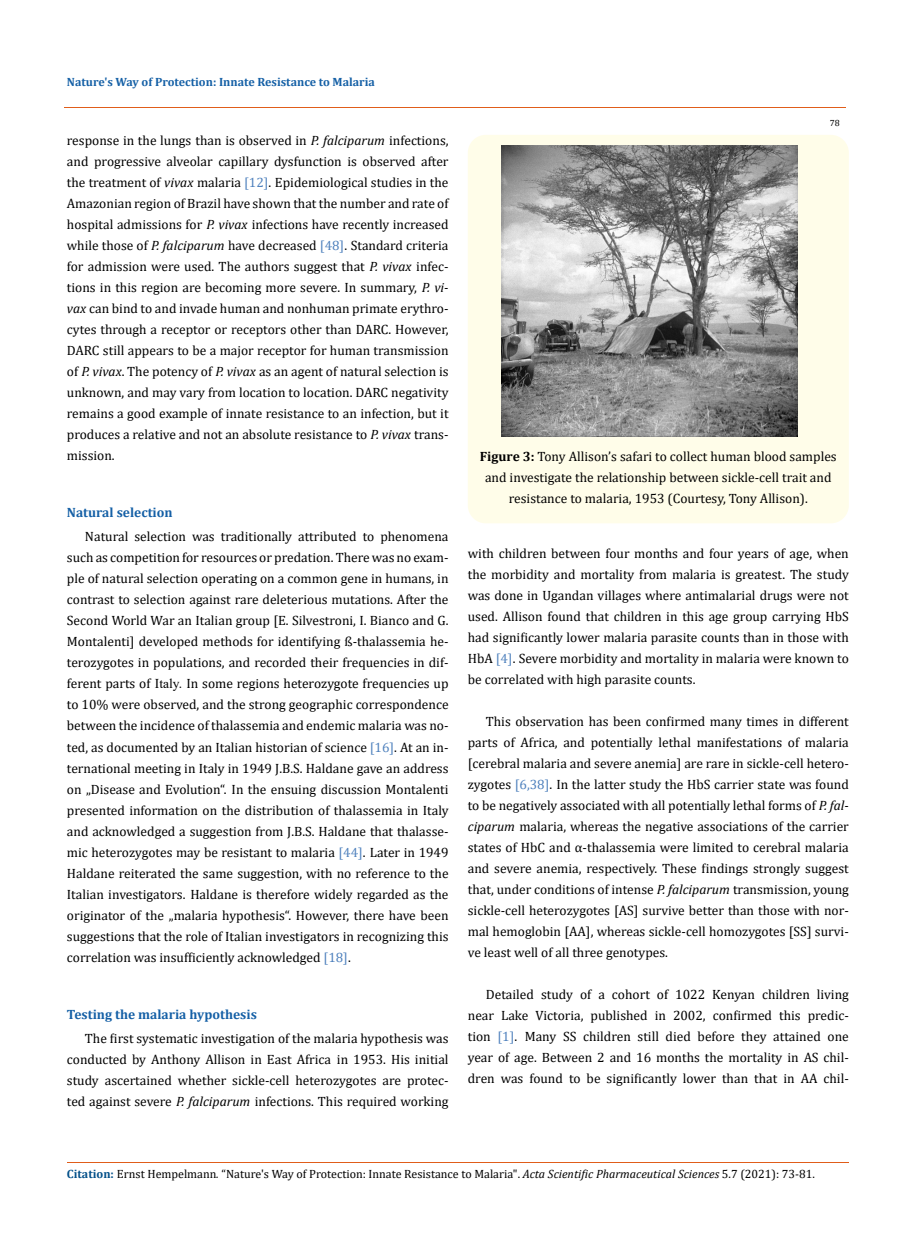
<style>
.page{position:relative;width:917px;height:1260px;background:#fff}
.page>*{position:absolute;margin:0;border:0;box-sizing:border-box;transform-origin:0 0}
.t1{font:13.5px/21px "Cambria";color:#000;text-align:justify}
.t2{font:700 13.5px "Cambria";color:#1560a6}
.t3{font:12px "Cambria";color:#000}
.t4{font:700 12px "Cambria";color:#1560a6}
.t5{font:9px "Cambria";color:#000}
.s1{font-style:italic}
.s2{color:#4f81bd}
.s3{font-family:"Times New Roman"}
.s4{font-weight:700}
.s5{font-weight:700;color:#035089}
</style>
<div class="page">
<div style="left:468px;top:135px;width:380px;height:388px;background:#fffde9;border-radius:18px"></div>
<img style="left:502px;top:145px;width:295px;height:291px">
<hr style="left:64px;top:108px;width:781px;height:1px;background:#e05d1a">
<hr style="left:67px;top:1162px;width:781px;height:1px;background:#e05d1a">
<p class="t4" style="left:67px;top:73px;width:309px">Nature's Way of Protection: Innate Resistance to Malaria</p>
<p class="t1" style="left:67px;top:130px;width:383px">response in the lungs than is observed in <span class="s1">P. falciparum</span> infections, and progressive alveolar capillary dysfunction is observed after the treatment of <span class="s1">vivax</span> malaria <span class="s2">[12]</span>. Epidemiological studies in the Amazonian region of Brazil have shown that the number and rate of hospital admissions for <span class="s1">P. vivax</span> infections have recently increased while those of <span class="s1">P. falciparum</span> have decreased <span class="s2">[48]</span>. Standard criteria for admission were used. The authors suggest that <span class="s1">P. vivax</span> infec&shy;tions in this region are becoming more severe. In summary, <span class="s1">P. vi&shy;vax</span> can bind to and invade human and nonhuman primate erythro&shy;cytes through a receptor or receptors other than DARC. However, DARC still appears to be a major receptor for human transmission of <span class="s1">P. vivax</span>. The potency of <span class="s1">P. vivax</span> as an agent of natural selection is unknown, and may vary from location to location. DARC negativity remains a good example of innate resistance to an infection, but it produces a relative and not an absolute resistance to <span class="s1">P. vivax</span> trans&shy;mission.</p>
<p class="t2" style="left:67px;top:503px;width:107px">Natural selection</p>
<p class="t1" style="left:67px;top:526px;width:383px;text-indent:18px">Natural selection was traditionally attributed to phenomena such as competition for resources or predation. There was no exam&shy;ple of natural selection operating on a common gene in humans, in contrast to selection against rare deleterious mutations. After the Second World War an Italian group [E. Silvestroni, I. Bianco and G.<br>Montalenti] developed methods for identifying ß-thalassemia he&shy;terozygotes in populations, and recorded their frequencies in dif&shy;ferent parts of <span class="s3">Italy.</span> In some regions heterozygote frequencies up to 10% were observed, and the strong geographic correspondence between the incidence of thalassemia and endemic malaria was no&shy;ted, as documented by an Italian historian of science <span class="s2">[16]</span>. At an in&shy;ternational meeting in Italy in 1949 J.B.S. Haldane gave an address on „Disease and Evolution“. In the ensuing discussion Montalenti presented information on the distribution of thalassemia in Italy and acknowledged a suggestion from J.B.S. Haldane that thalasse&shy;mic heterozygotes may be resistant to malaria <span class="s2">[44]</span>. Later in 1949<br>Haldane reiterated the same suggestion, with no reference to the Italian investigators. Haldane is therefore widely regarded as the originator of the „malaria hypothesis“. However, there have been suggestions that the role of Italian investigators in recognizing this correlation was insufficiently acknowledged <span class="s2">[18]</span>.</p>
<p class="t2" style="left:67px;top:1004px;width:191px">Testing the malaria hypothesis</p>
<p class="t1" style="left:67px;top:1027px;width:383px;text-indent:18px">The first systematic investigation of the malaria hypothesis was conducted by Anthony Allison in East Africa in 1953. His initial study ascertained whether sickle-cell heterozygotes are protec&shy;ted against severe <span class="s1">P. falciparum</span> infections. This required working</p>
<p class="t5" style="left:829px;top:118px;width:11px">78</p>
<p class="t1" style="left:480px;top:446px;width:358px;text-align:center"><span class="s4">Figure 3:</span> Tony Allison’s safari to collect human blood samples and investigate the relationship between sickle-cell trait and resistance to malaria, 1953 (Courtesy, Tony Allison).</p>
<p class="t1" style="left:468px;top:543px;width:382px">with children between four months and four years of age, when the morbidity and mortality from malaria is greatest. The study was done in Ugandan villages where antimalarial drugs were not used. Allison found that children in this age group carrying HbS had significantly lower malaria parasite counts than in those with HbA <span class="s2">[4]</span>. Severe morbidity and mortality in malaria were known to be correlated with high parasite counts.</p>
<p class="t1" style="left:468px;top:711px;width:382px;text-indent:18px">This observation has been confirmed many times in different parts of Africa, and potentially lethal manifestations of malaria [cerebral malaria and severe anemia] are rare in sickle-cell hetero&shy;zygotes <span class="s2">[6,38]</span>. In the latter study the HbS carrier state was found to be negatively associated with all potentially lethal forms of <span class="s1">P. fal&shy;ciparum</span> malaria, whereas the negative associations of the carrier states of HbC and α-thalassemia were limited to cerebral malaria and severe anemia, respectively. These findings strongly suggest that, under conditions of intense <span class="s1">P. falciparum</span> transmission, young sickle-cell heterozygotes [AS] survive better than those with nor&shy;mal hemoglobin [AA], whereas sickle-cell homozygotes [SS] survi&shy;ve least well of all three genotypes.</p>
<p class="t1" style="left:468px;top:984px;width:382px;text-indent:18px">Detailed study of a cohort of 1022 Kenyan children living near Lake Victoria, published in 2002, confirmed this predic&shy;tion <span class="s2">[1]</span>. Many SS children still died before they attained one year of age. Between 2 and 16 months the mortality in AS chil&shy;dren was found to be significantly lower than that in AA chil-</p>
<p class="t3" style="left:67px;top:1167px;width:749px"><span class="s5">Citation:</span> Ernst Hempelmann<span class="s1">.</span> “Nature's Way of Protection: Innate Resistance to Malaria". <span class="s1">Acta Scientific Pharmaceutical Sciences</span> 5.7 (2021): 73-81.</p>
</div>
